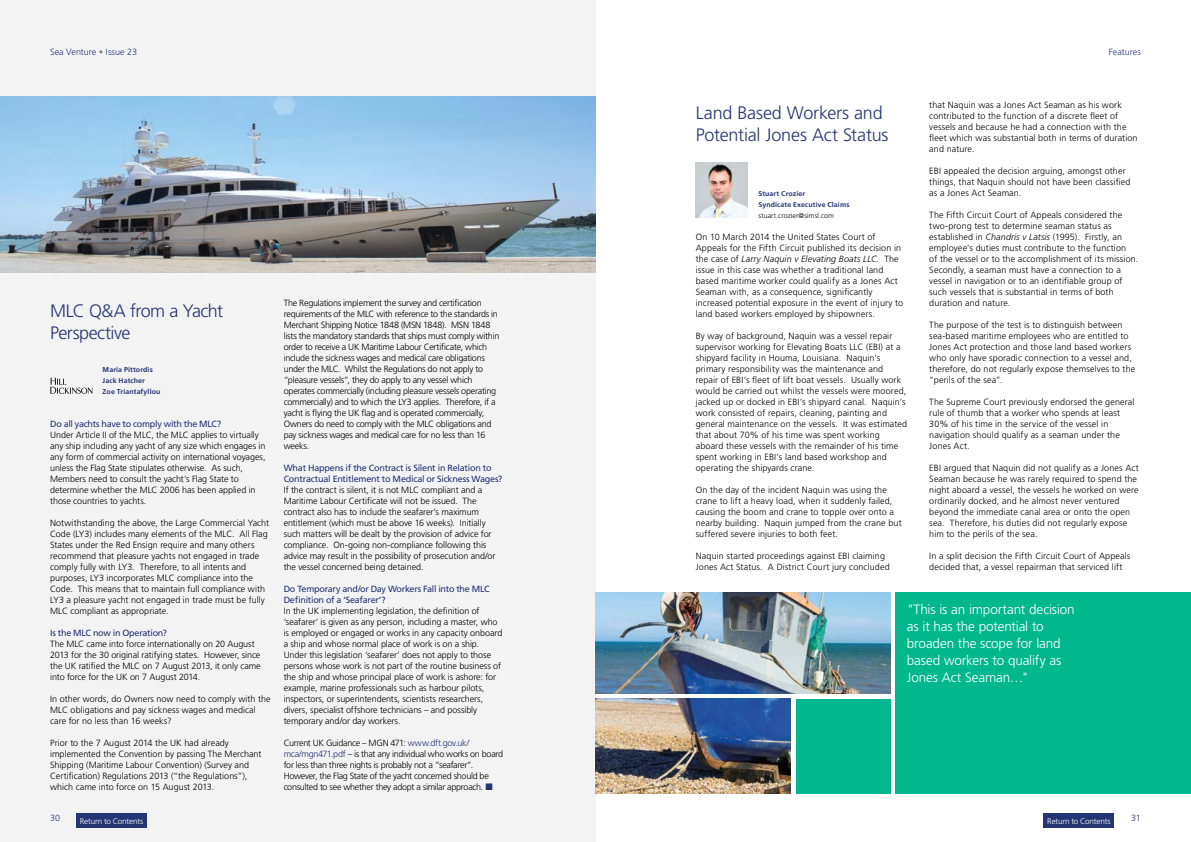
<style>
.page{position:relative;width:1191px;height:842px;background:#fff}
.page>*{position:absolute;margin:0;border:0;box-sizing:border-box;transform-origin:0 0}
.H_01{font:300 18px/22px "Frutiger";letter-spacing:-.015em;color:#253473}
.PULL_QUOTE{font:300 13.5px/17px "Frutiger";letter-spacing:-.01em;color:#fff}
.BODY{font:300 9px/11px "Frutiger";letter-spacing:.005em;color:#000}
.BODY-2{font:300 9px/11px "Frutiger";letter-spacing:-.025em;color:#000}
.BODY-3{font:300 9px/11px "Frutiger";letter-spacing:-.035em;color:#000}
.H_03{font:9px/11px "Frutiger";letter-spacing:-.025em;color:#253473}
.P_No_LHS{font:300 9px "Frutiger";color:#253473}
.P_NO_RHS{font:300 9px "Frutiger";color:#253473}
.CONTENTS_HEADLINE_BO{font:300 8.1px "Frutiger";letter-spacing:-.015em;color:#fff}
.AUTHOR{font:700 7px "Frutiger";letter-spacing:.015em;color:#253473}
.AUTHOR_EMAIL{font:300 7px "Frutiger";letter-spacing:.01em;color:#000}
.s1{color:#878483}
.s2{color:#253473}
.s3{font-style:italic}
</style>
<div class="page">
<div style="left:0;top:0;width:595px;height:842px;background:#f3f3f3"></div>
<svg style="left:50px;top:378px;width:43px;height:16px"></svg>
<img style="left:0;top:97px;width:595px;height:176px">
<img style="left:695px;top:163px;width:52px;height:55px">
<div style="left:895px;top:592px;width:296px;height:202px;background:#00b78e"></div>
<img style="left:595px;top:592px;width:295px;height:101px">
<img style="left:595px;top:699px;width:195px;height:95px">
<div style="left:795px;top:699px;width:95px;height:95px;background:#00b78e"></div>
<div style="left:1043px;top:814px;width:71px;height:14px;background:#253473"></div>
<div style="left:76px;top:814px;width:71px;height:14px;background:#253473"></div>
<p class="P_No_LHS" style="left:50px;top:47px;width:88px">Sea Venture <span class="s1">•</span> Issue 23</p>
<p class="H_01" style="left:50px;top:300px;width:175px">MLC Q&amp;A from a Yacht<br>Perspective</p>
<p class="AUTHOR" style="left:103px;top:365px;width:52px">Maria Pittordis</p>
<p class="AUTHOR" style="left:103px;top:376px;width:44px">Jack Hatcher</p>
<p class="AUTHOR" style="left:103px;top:387px;width:59px">Zoe Triantafyllou</p>
<p class="H_03" style="left:50px;top:418px;width:173px">Do all yachts have to comply with the MLC?</p>
<p class="BODY" style="left:50px;top:429px;width:217px">Under Article II of the MLC, the MLC applies to virtually any ship including any yacht of any size which engages in any form of commercial activity on international voyages, unless the Flag State stipulates otherwise. As such, Members need to consult the yacht’s Flag State to determine whether the MLC 2006 has been applied in those countries to yachts.</p>
<p class="BODY" style="left:50px;top:517px;width:220px">Notwithstanding the above, the Large Commercial Yacht Code (LY3) includes many elements of the MLC. All Flag States under the Red Ensign require and many others recommend that pleasure yachts not engaged in trade comply fully with LY3. Therefore, to all intents and purposes, LY3 incorporates MLC compliance into the Code. This means that to maintain full compliance with LY3 a pleasure yacht not engaged in trade must be fully MLC compliant as appropriate.</p>
<p class="H_03" style="left:50px;top:627px;width:118px">Is the MLC now in Operation?</p>
<p class="BODY" style="left:50px;top:638px;width:212px">The MLC came into force internationally on 20 August 2013 for the 30 original ratifying states. However, since the UK ratified the MLC on 7 August 2013, it only came into force for the UK on 7 August 2014.</p>
<p class="BODY" style="left:50px;top:693px;width:222px">In other words, do Owners now need to comply with the<br>MLC obligations and pay sickness wages and medical care for no less than 16 weeks?</p>
<p class="BODY" style="left:50px;top:737px;width:213px">Prior to the 7 August 2014 the UK had already implemented the Convention by passing The Merchant Shipping (Maritime Labour Convention) (Survey and Certification) Regulations 2013 (“the Regulations”), which came into force on 15 August 2013.</p>
<p class="BODY-2" style="left:284px;top:297px;width:217px">The Regulations implement the survey and certification requirements of the MLC with reference to the standards in Merchant Shipping Notice 1848 (MSN 1848). MSN 1848 lists the mandatory standards that ships must comply within order to receive a UK Maritime Labour Certificate, which include the sickness wages and medical care obligations under the MLC. Whilst the Regulations do not apply to “pleasure vessels”, they do apply to any vessel which operates commercially (including pleasure vessels operating commercially) and to which the LY3 applies. Therefore, if a yacht is flying the UK flag and is operated commercially, Owners do need to comply with the MLC obligations and pay sickness wages and medical care for no less than 16 weeks.</p>
<p class="H_03" style="left:284px;top:462px;width:220px">What Happens if the Contract is Silent in Relation to<br>Contractual Entitlement to Medical or Sickness Wages?</p>
<p class="BODY" style="left:284px;top:484px;width:213px">If the contract is silent, it is not MLC compliant and a Maritime Labour Certificate will not be issued. The contract also has to include the seafarer’s maximum entitlement (which must be above 16 weeks). Initially such matters will be dealt by the provision of advice for compliance. On-going non-compliance following this advice may result in the possibility of prosecution and/or the vessel concerned being detained.</p>
<p class="H_03" style="left:284px;top:583px;width:207px">Do Temporary and/or Day Workers Fall into the MLC<br>Definition of a ‘Seafarer’?</p>
<p class="BODY" style="left:284px;top:605px;width:220px">In the UK implementing legislation, the definition of ‘seafarer’ is given as any person, including a master, who is employed or engaged or works in any capacity onboard a ship and whose normal place of work is on a ship.<br>Under this legislation ‘seafarer’ does not apply to those persons whose work is not part of the routine business of the ship and whose principal place of work is ashore: for example, marine professionals such as harbour pilots, inspectors, or superintendents, scientists researchers, divers, specialist offshore technicians – and possibly temporary and/or day workers.</p>
<p class="BODY-3" style="left:284px;top:737px;width:221px">Current UK Guidance – MGN 471: <span class="s2">www.dft.gov.uk/ mca/mgn471.pdf</span> – is that any individual who works on board for less than three nights is probably not a “seafarer”.<br>However, the Flag State of the yacht concerned should be consulted to see whether they adopt a similar approach.</p>
<p class="H_01" style="left:695px;top:102px;width:194px">Land Based Workers and<br>Potential Jones Act Status</p>
<p class="AUTHOR" style="left:758px;top:189px;width:48px">Stuart Crozier</p>
<p class="AUTHOR" style="left:758px;top:200px;width:92px">Syndicate Executive Claims</p>
<p class="AUTHOR_EMAIL" style="left:758px;top:211px;width:77px">stuart.crozier@simsl.com</p>
<p class="BODY" style="left:695px;top:231px;width:209px">On 10 March 2014 the United States Court of Appeals for the Fifth Circuit published its decision in the case of <span class="s3">Larry Naquin v Elevating Boats LLC</span>. The issue in this case was whether a traditional land based maritime worker could qualify as a Jones Act Seaman with, as a consequence, significantly increased potential exposure in the event of injury to land based workers employed by shipowners.</p>
<p class="BODY" style="left:695px;top:330px;width:213px">By way of background, Naquin was a vessel repair supervisor working for Elevating Boats LLC (EBI) at a shipyard facility in Houma, Louisiana. Naquin’s primary responsibility was the maintenance and repair of EBI’s fleet of lift boat vessels. Usually work would be carried out whilst the vessels were moored, jacked up or docked in EBI’s shipyard canal. Naquin’s work consisted of repairs, cleaning, painting and general maintenance on the vessels. It was estimated that about 70% of his time was spent working aboard these vessels with the remainder of his time spent working in EBI’s land based workshop and operating the shipyards crane.</p>
<p class="BODY" style="left:695px;top:484px;width:207px">On the day of the incident Naquin was using the crane to lift a heavy load, when it suddenly failed, causing the boom and crane to topple over onto a nearby building. Naquin jumped from the crane but suffered severe injuries to both feet.</p>
<p class="BODY" style="left:695px;top:550px;width:195px">Naquin started proceedings against EBI claiming<br>Jones Act Status. A District Court jury concluded</p>
<p class="P_NO_RHS" style="left:1108px;top:47px;width:34px">Features</p>
<p class="BODY" style="left:929px;top:99px;width:210px">that Naquin was a Jones Act Seaman as his work contributed to the function of a discrete fleet of vessels and because he had a connection with the fleet which was substantial both in terms of duration and nature.</p>
<p class="BODY" style="left:929px;top:165px;width:203px">EBI appealed the decision arguing, amongst other things, that Naquin should not have been classified as a Jones Act Seaman.</p>
<p class="BODY" style="left:929px;top:209px;width:211px">The Fifth Circuit Court of Appeals considered the two-prong test to determine seaman status as established in <span class="s3">Chandris v Latsis</span> (1995). Firstly, an employee’s duties must contribute to the function<br>of the vessel or to the accomplishment of its mission.<br>Secondly, a seaman must have a connection to a vessel in navigation or to an identifiable group of such vessels that is substantial in terms of both duration and nature.</p>
<p class="BODY" style="left:929px;top:319px;width:207px">The purpose of the test is to distinguish between sea-based maritime employees who are entitled to Jones Act protection and those land based workers who only have sporadic connection to a vessel and, therefore, do not regularly expose themselves to the “perils of the sea”.</p>
<p class="BODY" style="left:929px;top:396px;width:207px">The Supreme Court previously endorsed the general rule of thumb that a worker who spends at least 30% of his time in the service of the vessel in navigation should qualify as a seaman under the Jones Act.</p>
<p class="BODY" style="left:929px;top:462px;width:211px">EBI argued that Naquin did not qualify as a Jones Act Seaman because he was rarely required to spend the night aboard a vessel, the vessels he worked on were ordinarily docked, and he almost never ventured beyond the immediate canal area or onto the open sea. Therefore, his duties did not regularly expose him to the perils of the sea.</p>
<p class="BODY" style="left:929px;top:550px;width:203px">In a split decision the Fifth Circuit Court of Appeals decided that, a vessel repairman that serviced lift</p>
<p class="PULL_QUOTE" style="left:907px;top:600px;width:169px">"This is an important decision as it has the potential to broaden the scope for land based workers to qualify as<br>Jones Act Seaman…"</p>
<p class="P_No_LHS" style="left:50px;top:812px;width:12px">30</p>
<p class="CONTENTS_HEADLINE_BO" style="left:80px;top:816px;width:65px">Return to Contents</p>
<p class="CONTENTS_HEADLINE_BO" style="left:1047px;top:816px;width:65px">Return to Contents</p>
<p class="P_NO_RHS" style="left:1131px;top:812px;width:11px">31</p>
</div>
